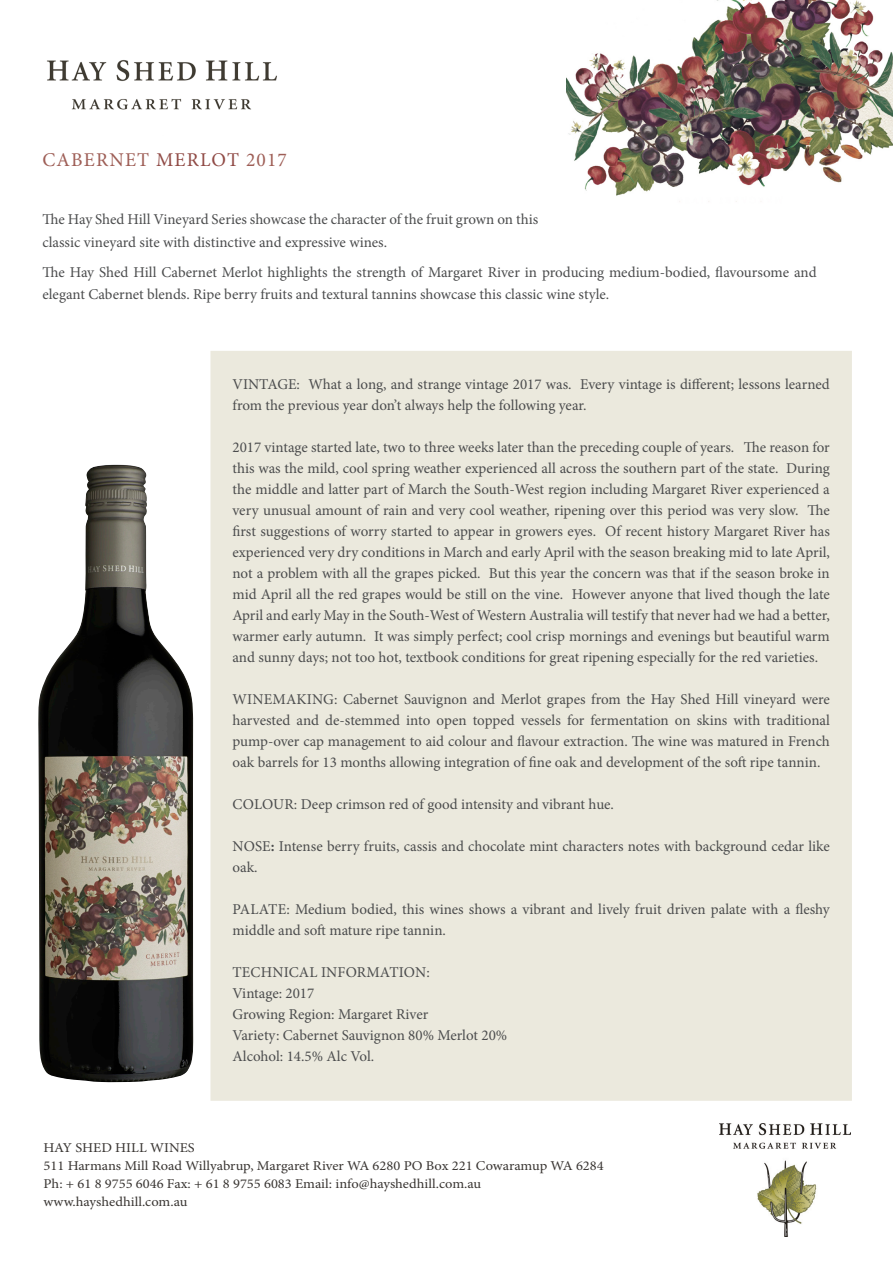
<style>
.page{position:relative;width:893px;height:1263px;background:#fff}
.page>*{position:absolute;margin:0;border:0;box-sizing:border-box;transform-origin:0 0}
.t1{font:19.5px "Minion Pro";letter-spacing:.06em;color:#9e5e56}
.TN_Paragraph_and_int{font:15px/21px "Minion Pro";color:#4b4c4d}
.t2{font:13.5px "Minion Pro";color:#393532;scale:1.07 1}
.s1{color:#904a45}
.s2{font-weight:700}
</style>
<div class="page">
<div style="left:210px;top:351px;width:642px;height:750px;background:#ebe9dd"></div>
<img style="left:38px;top:465px;width:155px;height:617px">
<img style="left:719px;top:1124px;width:131px;height:112px">
<img style="left:566px;top:0;width:327px;height:202px">
<img style="left:47px;top:60px;width:230px;height:50px">
<p class="t1" style="left:43px;top:146px;width:246px">CABERNET <span class="s1">MERLOT</span> 2017</p>
<p class="TN_Paragraph_and_int" style="left:43px;top:208px;width:497px;line-height:22.5px">The Hay Shed Hill Vineyard Series showcase the character of the fruit grown on this classic vineyard site with distinctive and expressive wines.</p>
<p class="TN_Paragraph_and_int" style="left:43px;top:261px;width:775px;line-height:22.5px">The Hay Shed Hill Cabernet Merlot highlights the strength of Margaret River in producing medium-bodied, flavoursome and elegant Cabernet blends. Ripe berry fruits and textural tannins showcase this classic wine style.</p>
<p class="TN_Paragraph_and_int" style="left:232px;top:374px;width:599px">VINTAGE: What a long, and strange vintage 2017 was. Every vintage is different; lessons learned from the previous year don’t always help the following year.</p>
<p class="TN_Paragraph_and_int" style="left:232px;top:437px;width:599px;text-align:justify">2017 vintage started late, two to three weeks later than the preceding couple of years. The reason for this was the mild, cool spring weather experienced all across the southern part of the state. During the middle and latter part of March the South-West region including Margaret River experienced a very unusual amount of rain and very cool weather, ripening over this period was very slow. The first suggestions of worry started to appear in growers eyes. Of recent history Margaret River has experienced very dry conditions in March and early April with the season breaking mid to late April, not a problem with all the grapes picked. But this year the concern was that if the season broke in mid April all the red grapes would be still on the vine. However anyone that lived though the late April and early May in the South-West of Western Australia will testify that never had we had a better, warmer early autumn. It was simply perfect; cool crisp mornings and evenings but beautiful warm and sunny days; not too hot, textbook conditions for great ripening especially for the red varieties.</p>
<p class="TN_Paragraph_and_int" style="left:232px;top:689px;width:599px;text-align:justify">WINEMAKING: Cabernet Sauvignon and Merlot grapes from the Hay Shed Hill vineyard were harvested and de-stemmed into open topped vessels for fermentation on skins with traditional pump-over cap management to aid colour and flavour extraction. The wine was matured in French oak barrels for 13 months allowing integration of fine oak and development of the soft ripe tannin.</p>
<p class="TN_Paragraph_and_int" style="left:233px;top:794px;width:383px">COLOUR: Deep crimson red of good intensity and vibrant hue.</p>
<p class="TN_Paragraph_and_int" style="left:232px;top:836px;width:599px">NOSE<span class="s2">:</span> Intense berry fruits, cassis and chocolate mint characters notes with background cedar like oak.</p>
<p class="TN_Paragraph_and_int" style="left:232px;top:899px;width:599px">PALATE: Medium bodied, this wines shows a vibrant and lively fruit driven palate with a fleshy middle and soft mature ripe tannin.</p>
<p class="TN_Paragraph_and_int" style="left:233px;top:962px;width:199px">TECHNICAL INFORMATION:</p>
<p class="TN_Paragraph_and_int" style="left:232px;top:983px;width:83px">Vintage: 2017</p>
<p class="TN_Paragraph_and_int" style="left:232px;top:1004px;width:197px">Growing Region: Margaret River</p>
<p class="TN_Paragraph_and_int" style="left:232px;top:1025px;width:276px">Variety: Cabernet Sauvignon 80% Merlot 20%</p>
<p class="TN_Paragraph_and_int" style="left:232px;top:1046px;width:143px">Alcohol: 14.5% Alc Vol.</p>
<p class="t2" style="left:44px;top:1139px;width:143px">HAY SHED HILL WINES</p>
<p class="t2" style="left:44px;top:1157px;width:525px">511 Harmans Mill Road Willyabrup, Margaret River WA 6280 PO Box 221 Cowaramup WA 6284</p>
<p class="t2" style="left:44px;top:1175px;width:411px">Ph: + 61 8 9755 6046 Fax: + 61 8 9755 6083 Email: info@hayshedhill.com.au</p>
<p class="t2" style="left:44px;top:1193px;width:136px">www.hayshedhill.com.au</p>
</div>
